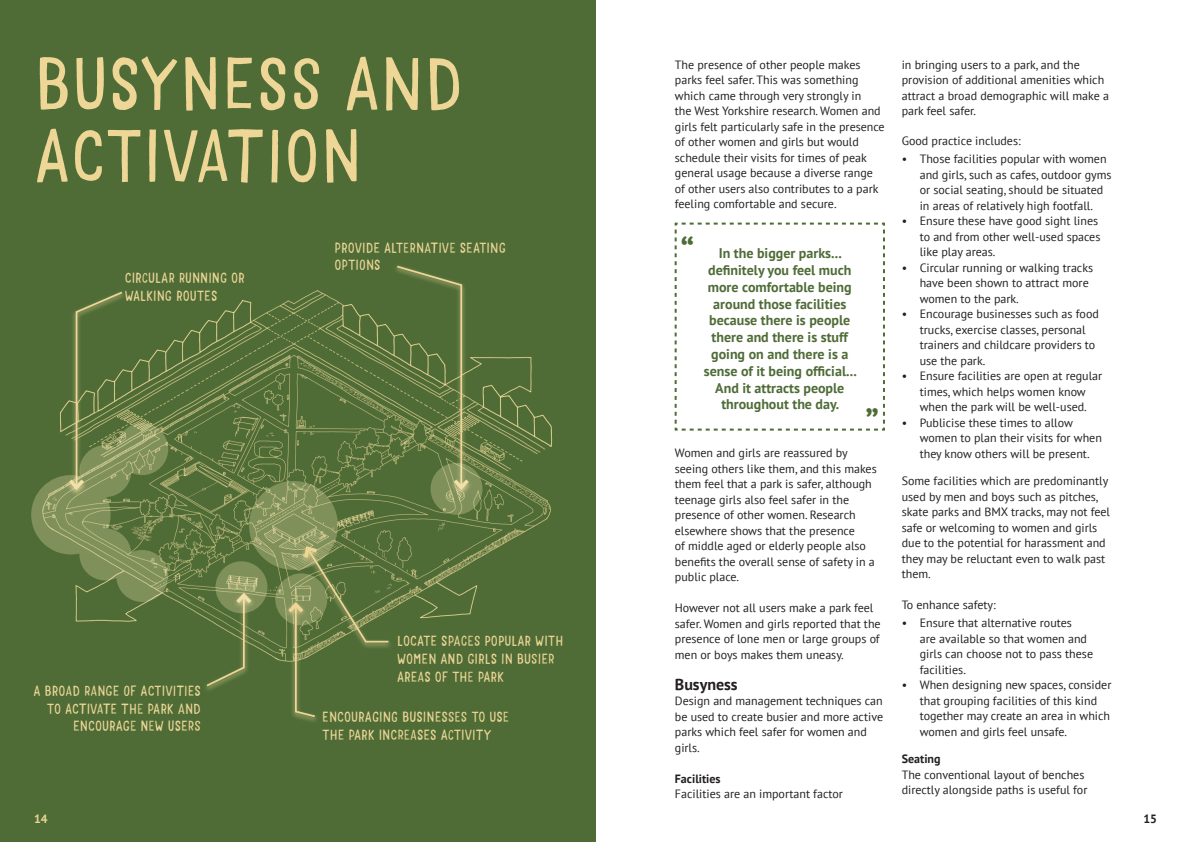
<style>
.page{position:relative;width:1191px;height:842px;background:#fff}
.page>*{position:absolute;margin:0;border:0;box-sizing:border-box;transform-origin:0 0}
.Sub_section_title{font:300 72px/72px "Mr Dodo";color:#edd696}
.t1{font:700 35px "PT Sans";color:#4f6c37}
.Body_-_black{font:700 16px "PT Sans";color:#231f20}
.Sub_section_title-2{font:300 14px/17.6px "Mr Dodo";color:#edd696}
.Paragraph_Style_1{font:700 14px/16.8px "PT Sans";color:#4f6c37;text-align:center}
.Body_-_black-2{font:12px/15.5px "PT Sans";color:#231f20}
.Body_-_black-3{font:700 12px "PT Sans";color:#231f20}
.Page_number_chapter{font:700 12px "PT Sans";color:#231f20}
.Page_number_chapter-2{font:700 12px "PT Sans";color:#edd696}
</style>
<div class="page">
<svg style="left:674px;top:222px;width:211px;height:209px"></svg>
<div style="left:0;top:0;width:595px;height:842px;background:#4f6c37"></div>
<img style="left:75px;top:290px;width:478px;height:372px">
<svg style="left:249px;top:481px;width:89px;height:89px;background:#8b9862"></svg>
<svg style="left:275px;top:573px;width:52px;height:52px"></svg>
<div style="left:392px;top:264px;width:81px;height:233px;background:#edd696;opacity:.82"></div>
<svg style="left:395px;top:264px;width:77px;height:229px"></svg>
<div style="left:300px;top:544px;width:93px;height:106px;background:#edd696;opacity:.82"></div>
<div style="left:284px;top:600px;width:35px;height:124px;background:#edd696;opacity:.82"></div>
<svg style="left:285px;top:544px;width:105px;height:174px"></svg>
<div style="left:202px;top:591px;width:53px;height:102px;background:#edd696;opacity:.82"></div>
<svg style="left:205px;top:590px;width:50px;height:98px"></svg>
<svg style="left:215px;top:561px;width:52px;height:52px;background:#8f9b64"></svg>
<svg style="left:430px;top:463px;width:52px;height:52px;background:#8c9963"></svg>
<svg style="left:31px;top:290px;width:137px;height:312px"></svg>
<p class="Sub_section_title" style="left:34px;top:49px;width:431px">BUSYNESS AND<br>ACTIVATION</p>
<p class="Sub_section_title-2" style="left:125px;top:269px;width:122px">CIRCULAR RUNNING OR<br>WALKING ROUTES</p>
<p class="Sub_section_title-2" style="left:334px;top:239px;width:173px">PROVIDE ALTERNATIVE SEATING<br>OPTIONS</p>
<p class="Sub_section_title-2" style="left:33px;top:682px;width:169px;text-align:right">A BROAD RANGE OF ACTIVITIES<br>TO ACTIVATE THE PARK AND<br>ENCOURAGE NEW USERS</p>
<p class="Page_number_chapter-2" style="left:34px;top:811px;width:15px">14</p>
<p class="Sub_section_title-2" style="left:397px;top:633px;width:168px">LOCATE SPACES POPULAR WITH<br>WOMEN AND GIRLS IN BUSIER<br>AREAS OF THE PARK</p>
<p class="Sub_section_title-2" style="left:322px;top:708px;width:188px">ENCOURAGING BUSINESSES TO USE<br>THE PARK INCREASES ACTIVITY</p>
<p class="Body_-_black-2" style="left:675px;top:57px;width:211px">The presence of other people makes parks feel safer. This was something which came through very strongly in<br>the West Yorkshire research. Women and girls felt particularly safe in the presence of other women and girls but would schedule their visits for times of peak general usage because a diverse range of other users also contributes to a park feeling comfortable and secure.</p>
<p class="t1" style="left:680px;top:229px;width:15px">“</p>
<p class="Paragraph_Style_1" style="left:704px;top:245px;width:155px">In the bigger parks... definitely you feel much more comfortable being around those facilities because there is people there and there is stuff going on and there is a sense of it being official...<br>And it attracts people throughout the day.</p>
<p class="t1" style="left:879px;top:425px;width:15px;rotate:-180deg">“</p>
<p class="Body_-_black-2" style="left:675px;top:445px;width:203px">Women and girls are reassured by seeing others like them, and this makes them feel that a park is safer, although teenage girls also feel safer in the presence of other women. Research elsewhere shows that the presence<br>of middle aged or elderly people also benefits the overall sense of safety in a public place.</p>
<p class="Body_-_black-2" style="left:675px;top:600px;width:207px">However not all users make a park feel safer. Women and girls reported that the presence of lone men or large groups of men or boys makes them uneasy.</p>
<p class="Body_-_black" style="left:675px;top:673px;width:64px">Busyness</p>
<p class="Body_-_black-2" style="left:675px;top:693px;width:210px">Design and management techniques can be used to create busier and more active parks which feel safer for women and girls.</p>
<p class="Body_-_black-3" style="left:675px;top:770px;width:47px">Facilities</p>
<p class="Body_-_black-2" style="left:675px;top:786px;width:170px">Facilities are an important factor</p>
<p class="Body_-_black-2" style="left:901px;top:57px;width:209px">in bringing users to a park, and the provision of additional amenities which attract a broad demographic will make a park feel safer.</p>
<p class="Body_-_black-2" style="left:901px;top:133px;width:120px">Good practice includes:</p>
<p class="Body_-_black-2" style="left:919px;top:151px;width:193px;text-indent:-18px">• Those facilities popular with women and girls, such as cafes, outdoor gyms or social seating, should be situated in areas of relatively high footfall.</p>
<p class="Body_-_black-2" style="left:919px;top:213px;width:182px;text-indent:-18px">• Ensure these have good sight lines to and from other well-used spaces like play areas.</p>
<p class="Body_-_black-2" style="left:919px;top:260px;width:175px;text-indent:-18px">• Circular running or walking tracks have been shown to attract more women to the park.</p>
<p class="Body_-_black-2" style="left:919px;top:306px;width:181px;text-indent:-18px">• Encourage businesses such as food trucks, exercise classes, personal trainers and childcare providers to use the park.</p>
<p class="Body_-_black-2" style="left:901px;top:368px;width:202px;text-align:center">• Ensure facilities are open at regular times, which helps women know<br>when the park will be well-used.</p>
<p class="Body_-_black-2" style="left:919px;top:415px;width:184px;text-indent:-18px">• Publicise these times to allow women to plan their visits for when they know others will be present.</p>
<p class="Body_-_black-2" style="left:901px;top:473px;width:210px">Some facilities which are predominantly used by men and boys such as pitches, skate parks and BMX tracks, may not feel safe or welcoming to women and girls due to the potential for harassment and they may be reluctant even to walk past them.</p>
<p class="Body_-_black-2" style="left:901px;top:597px;width:96px">To enhance safety:</p>
<p class="Body_-_black-2" style="left:919px;top:615px;width:175px;text-indent:-18px">• Ensure that alternative routes<br>are available so that women and girls can choose not to pass these facilities.</p>
<p class="Body_-_black-2" style="left:919px;top:677px;width:193px;text-indent:-18px">• When designing new spaces, consider that grouping facilities of this kind together may create an area in which women and girls feel unsafe.</p>
<p class="Body_-_black-3" style="left:901px;top:751px;width:40px">Seating</p>
<p class="Body_-_black-2" style="left:901px;top:767px;width:187px">The conventional layout of benches directly alongside paths is useful for</p>
<p class="Page_number_chapter" style="left:1143px;top:811px;width:15px">15</p>
</div>
